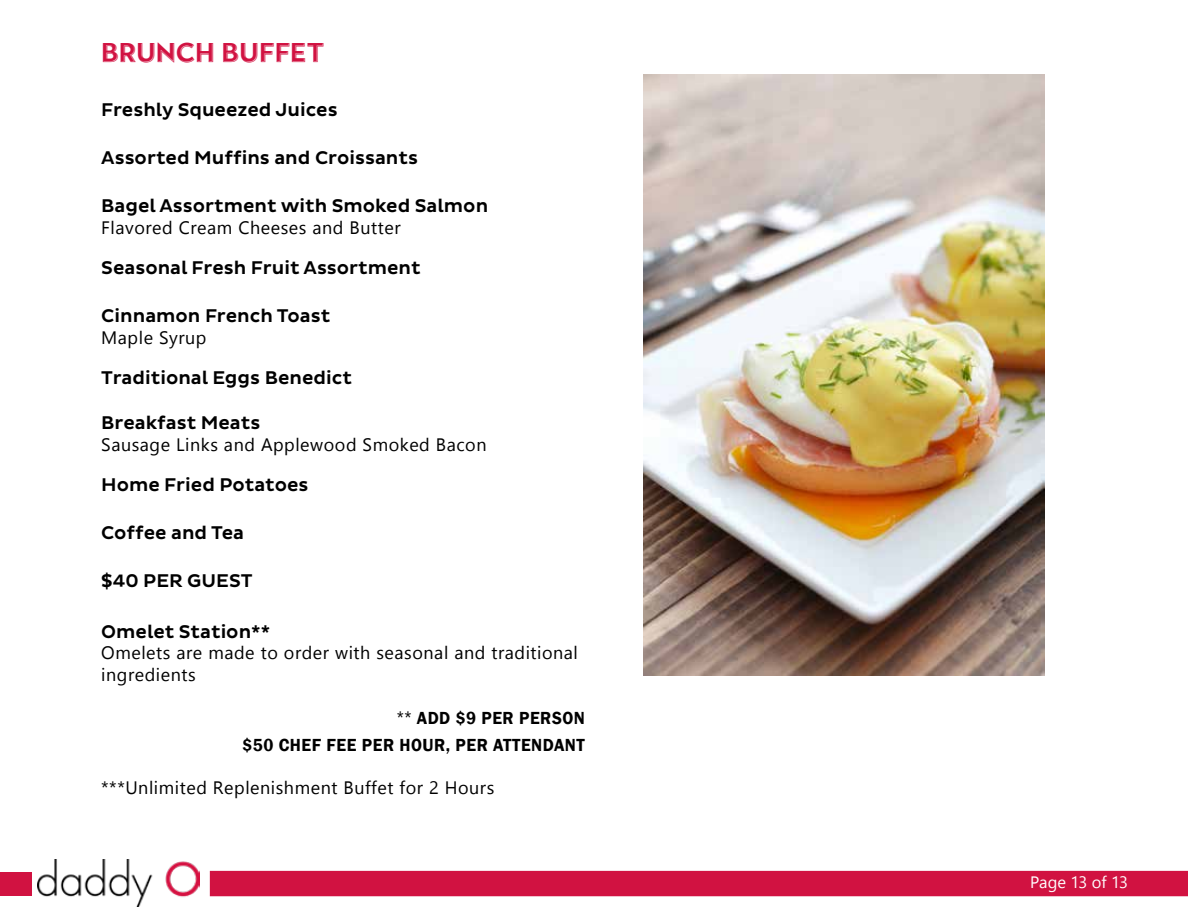
<style>
.page{position:relative;width:1188px;height:918px;background:#fff}
.page>*{position:absolute;margin:0;border:0;box-sizing:border-box;transform-origin:0 0}
.t1{font:700 27px "Town 22 Emboss";letter-spacing:.01em;color:#d11241}
.t2{font:500 18.75px "Pluto Sans";color:#000}
.t3{font:18px/21.6px "Gadugi";letter-spacing:.03em;color:#000}
.t4{font:600 18px/27px "Franklin Gothic";letter-spacing:.03em;color:#000;text-align:right;scale:.95 1}
.t5{font:16.5px "Gadugi";letter-spacing:-.01em;color:#fff}
.s1{font-family:"Gadugi";font-weight:400}
</style>
<div class="page">
<div style="left:210px;top:871px;width:978px;height:25px;background:#d11241"></div>
<div style="left:0;top:872px;width:32px;height:23px;background:#d11241"></div>
<img style="left:38px;top:860px;width:162px;height:47px">
<img style="left:644px;top:75px;width:401px;height:600px">
<h1 class="t1" style="left:101px;top:37px;width:225px">BRUNCH BUFFET</h1>
<p class="t2" style="left:101px;top:99px;width:238px">Freshly Squeezed Juices</p>
<p class="t2" style="left:101px;top:147px;width:318px">Assorted Muffins and Croissants</p>
<p class="t2" style="left:101px;top:195px;width:388px">Bagel Assortment with Smoked Salmon</p>
<p class="t3" style="left:101px;top:217px;width:301px">Flavored Cream Cheeses and Butter</p>
<p class="t2" style="left:101px;top:257px;width:321px">Seasonal Fresh Fruit Assortment</p>
<p class="t2" style="left:101px;top:305px;width:231px">Cinnamon French Toast</p>
<p class="t3" style="left:101px;top:326px;width:107px">Maple Syrup</p>
<p class="t2" style="left:101px;top:367px;width:252px">Traditional Eggs Benedict</p>
<p class="t2" style="left:101px;top:412px;width:161px">Breakfast Meats</p>
<p class="t3" style="left:101px;top:433px;width:387px">Sausage Links and Applewood Smoked Bacon</p>
<p class="t2" style="left:101px;top:474px;width:209px">Home Fried Potatoes</p>
<p class="t2" style="left:101px;top:522px;width:144px">Coffee and Tea</p>
<p class="t2" style="left:101px;top:570px;width:153px">$40 PER GUEST</p>
<p class="t2" style="left:101px;top:621px;width:170px">Omelet Station**</p>
<p class="t3" style="left:101px;top:642px;width:478px">Omelets are made to order with seasonal and traditional ingredients</p>
<p class="t4" style="left:242px;top:705px;width:362px"><span class="s1">**</span> ADD $9 PER PERSON<br>$50 CHEF FEE PER HOUR, PER ATTENDANT</p>
<p class="t3" style="left:101px;top:777px;width:395px">***Unlimited Replenishment Buffet for 2 Hours</p>
<p class="t5" style="left:1030px;top:872px;width:99px">Page 13 of 13</p>
</div>
